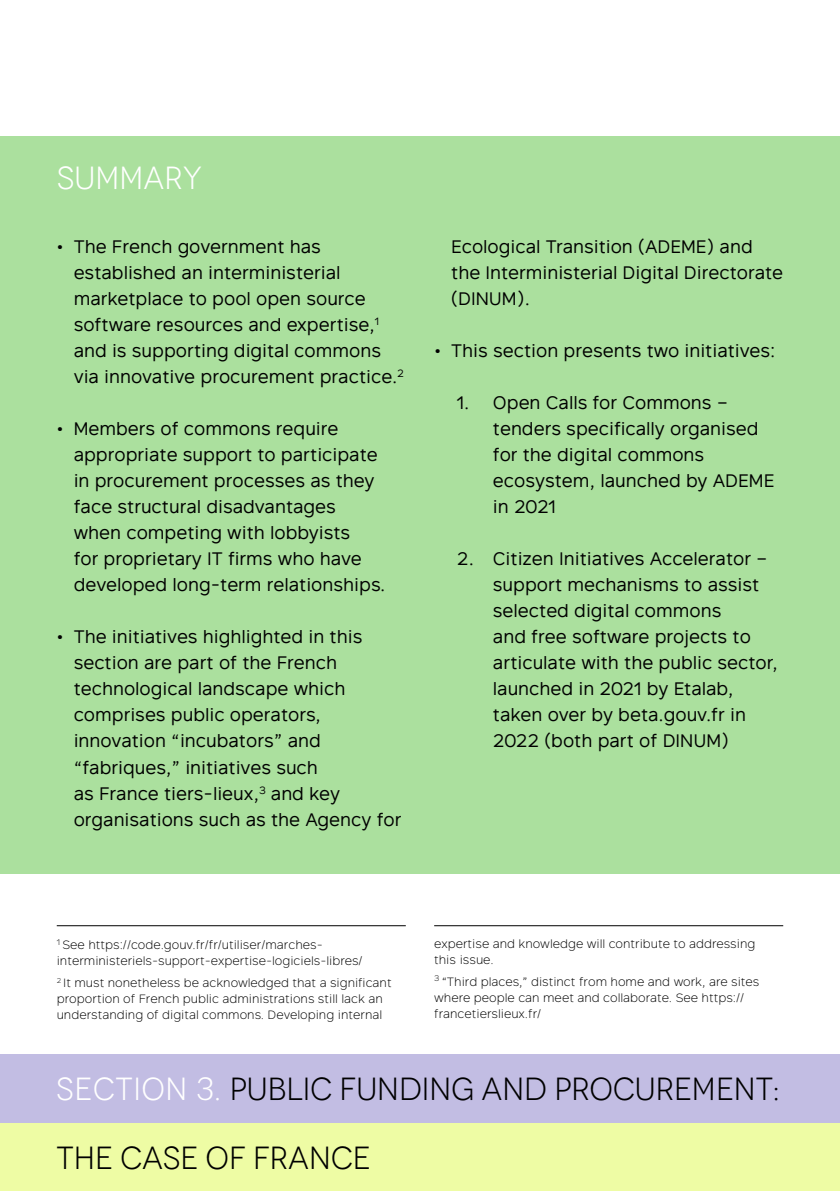
<style>
.page{position:relative;width:840px;height:1191px;background:#fff}
.page>*{position:absolute;margin:0;border:0;box-sizing:border-box;transform-origin:0 0}
.t1{font:32px/68.8px "Novecento";color:#000}
.t2{font:32px "Novecento";color:#fff}
.t3{font:18px/26px "Rutan";color:#000}
.t4{font:300 12px/16px "Rutan";color:#000}
.s1{color:#fff}
</style>
<div class="page">
<div style="left:0;top:1122px;width:839px;height:68px;background:#eefca4"></div>
<div style="left:0;top:1054px;width:839px;height:68px;background:#c2bde3"></div>
<div style="left:0;top:136px;width:839px;height:738px;background:#abe09e"></div>
<hr style="left:57px;top:925px;width:348px;height:1px;background:#000">
<hr style="left:434px;top:925px;width:348px;height:1px;background:#000">
<h1 class="t2" style="left:57px;top:160px;width:146px">SUMMARY</h1>
<p class="t3" style="left:74px;top:233px;width:332px;text-indent:-17px">• The French government has established an interministerial marketplace to pool open source software resources and expertise,<sup>1 </sup>and is supporting digital commons via innovative procurement practice.<sup>2</sup></p>
<p class="t3" style="left:74px;top:415px;width:313px;text-indent:-17px">• Members of commons require appropriate support to participate in procurement processes as they face structural disadvantages when competing with lobbyists<br>for proprietary IT firms who have developed long-term relationships.</p>
<p class="t3" style="left:74px;top:623px;width:329px;text-indent:-17px">• The initiatives highlighted in this section are part of the French technological landscape which comprises public operators, innovation “incubators” and “fabriques,” initiatives such<br>as France tiers-lieux,<sup>3</sup> and key organisations such as the Agency for</p>
<p class="t3" style="left:451px;top:233px;width:333px">Ecological Transition (ADEME) and the Interministerial Digital Directorate (DINUM).</p>
<p class="t3" style="left:434px;top:337px;width:342px">• This section presents two initiatives:</p>
<p class="t3" style="left:492px;top:389px;width:282px;text-indent:-36px">1. Open Calls for Commons – tenders specifically organised for the digital commons ecosystem, launched by ADEME in 2021</p>
<p class="t3" style="left:492px;top:545px;width:286px;text-indent:-36px">2. Citizen Initiatives Accelerator – support mechanisms to assist selected digital commons<br>and free software projects to articulate with the public sector, launched in 2021 by Etalab, taken over by beta.gouv.fr in<br>2022 (both part of DINUM)</p>
<p class="t4" style="left:57px;top:936px;width:307px"><sup>1</sup> See https://code.gouv.fr/fr/utiliser/marches&shy;interministeriels-support-expertise-logiciels-libres/</p>
<p class="t4" style="left:57px;top:974px;width:336px"><sup>2</sup> It must nonetheless be acknowledged that a significant proportion of French public administrations still lack an understanding of digital commons. Developing internal</p>
<p class="t4" style="left:434px;top:934px;width:322px">expertise and knowledge will contribute to addressing this issue.</p>
<p class="t4" style="left:434px;top:972px;width:326px"><sup>3</sup> “Third places,” distinct from home and work, are sites where people can meet and collaborate. See https:// francetierslieux.fr/</p>
<h1 class="t1" style="left:56px;top:1055px;width:724px"><span class="s1">SECTION 3.</span> PUBLIC FUNDING AND PROCUREMENT:<br>THE CASE OF FRANCE</h1>
</div>
